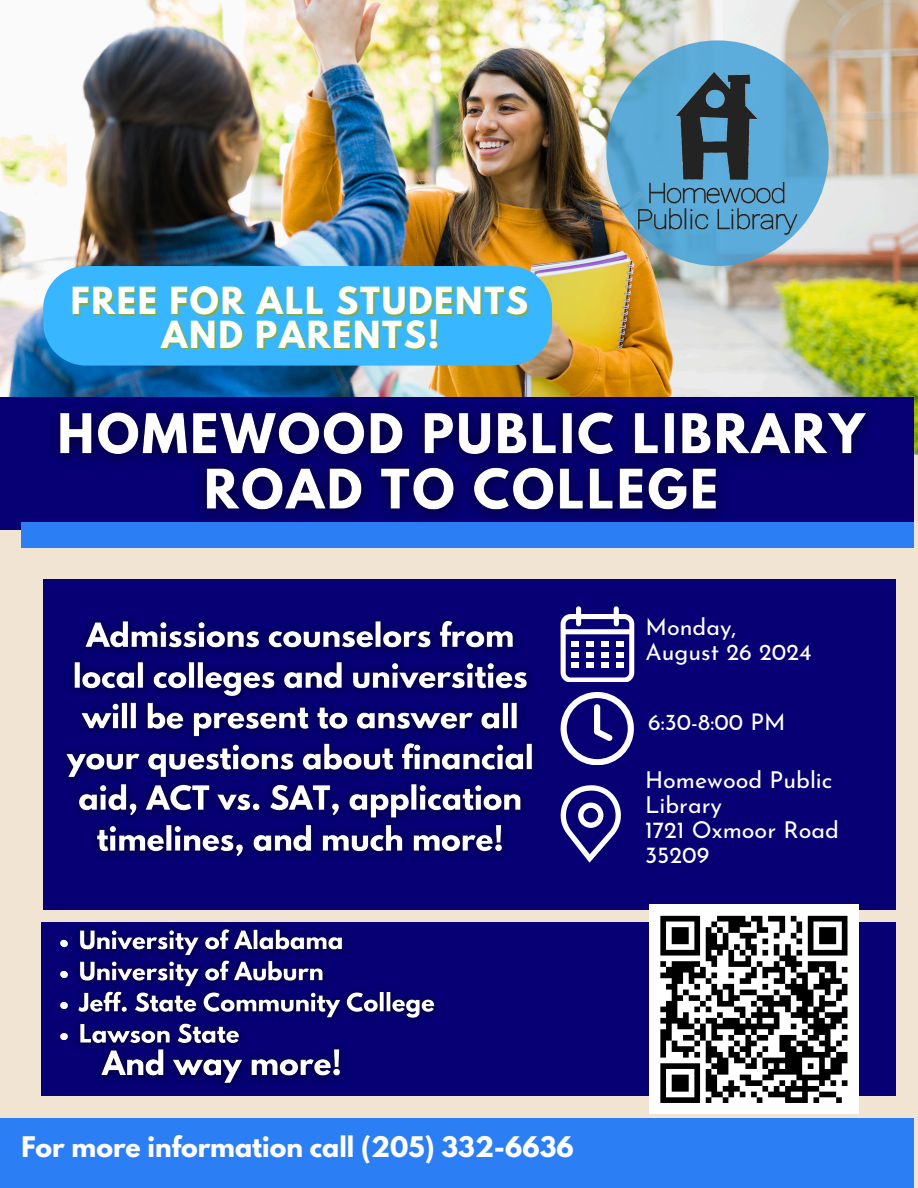
<style>
.page{position:relative;width:918px;height:1188px;background:#f2e4d2}
.page>*{position:absolute;margin:0;border:0;box-sizing:border-box;transform-origin:0 0}
.t1{font:700 33.15px "League Spartan";letter-spacing:.05em;color:#fff}
.t2{font:700 25.2px "League Spartan";color:#fff}
.t3{font:23.25px/24.8px "Josefin Sans";color:#fff}
.t4{font:22.95px "Josefin Sans";color:#fff}
</style>
<div class="page">
<img style="left:0;top:0;width:918px;height:455px">
<div style="left:43px;top:579px;width:503px;height:331px;background:#060074"></div>
<svg style="left:606px;top:40px;width:223px;height:226px;fill:#5aa9d6"></svg>
<div style="left:0;top:397px;width:914px;height:132px;background:#060074"></div>
<div style="left:21px;top:522px;width:893px;height:26px;background:#2c7ef4"></div>
<div style="left:0;top:1118px;width:914px;height:70px;background:#2c7ef4"></div>
<img style="left:631px;top:68px;width:170px;height:170px">
<div style="left:43px;top:266px;width:509px;height:100px;background:#38b6ff"></div>
<img style="left:39px;top:391px;width:849px;height:126px">
<img style="left:65px;top:619px;width:471px;height:238px">
<div style="left:544px;top:579px;width:352px;height:331px;background:#060074"></div>
<svg style="left:561px;top:606px;width:73px;height:76px"></svg>
<svg style="left:561px;top:692px;width:72px;height:73px"></svg>
<svg style="left:561px;top:785px;width:60px;height:77px"></svg>
<div style="left:41px;top:923px;width:855px;height:173px;background:#060074"></div>
<img style="left:49px;top:922px;width:396px;height:125px">
<img style="left:87px;top:1035px;width:267px;height:51px">
<div style="left:649px;top:905px;width:210px;height:209px;background:#fff"></div>
<svg style="left:660px;top:915px;width:188px;height:188px"></svg>
<h6 class="t1" style="left:71px;top:285px;width:459px">FREE FOR ALL STUDENTS</h6>
<p class="t1" style="left:162px;top:318px;width:279px">AND PARENTS!</p>
<h2 class="t3" style="left:645px;top:617px;width:92px">Monday,</h2>
<p class="t3" style="left:645px;top:641px;width:168px">August 26 2024</p>
<p class="t4" style="left:648px;top:713px;width:139px">6:30-8:00 PM</p>
<p class="t3" style="left:645px;top:770px;width:189px">Homewood Public<br>Library</p>
<p class="t3" style="left:645px;top:820px;width:195px">1721 Oxmoor Road<br>35209</p>
<p class="t2" style="left:21px;top:1135px;width:554px">For more information call (205) 332-6636</p>
</div>
